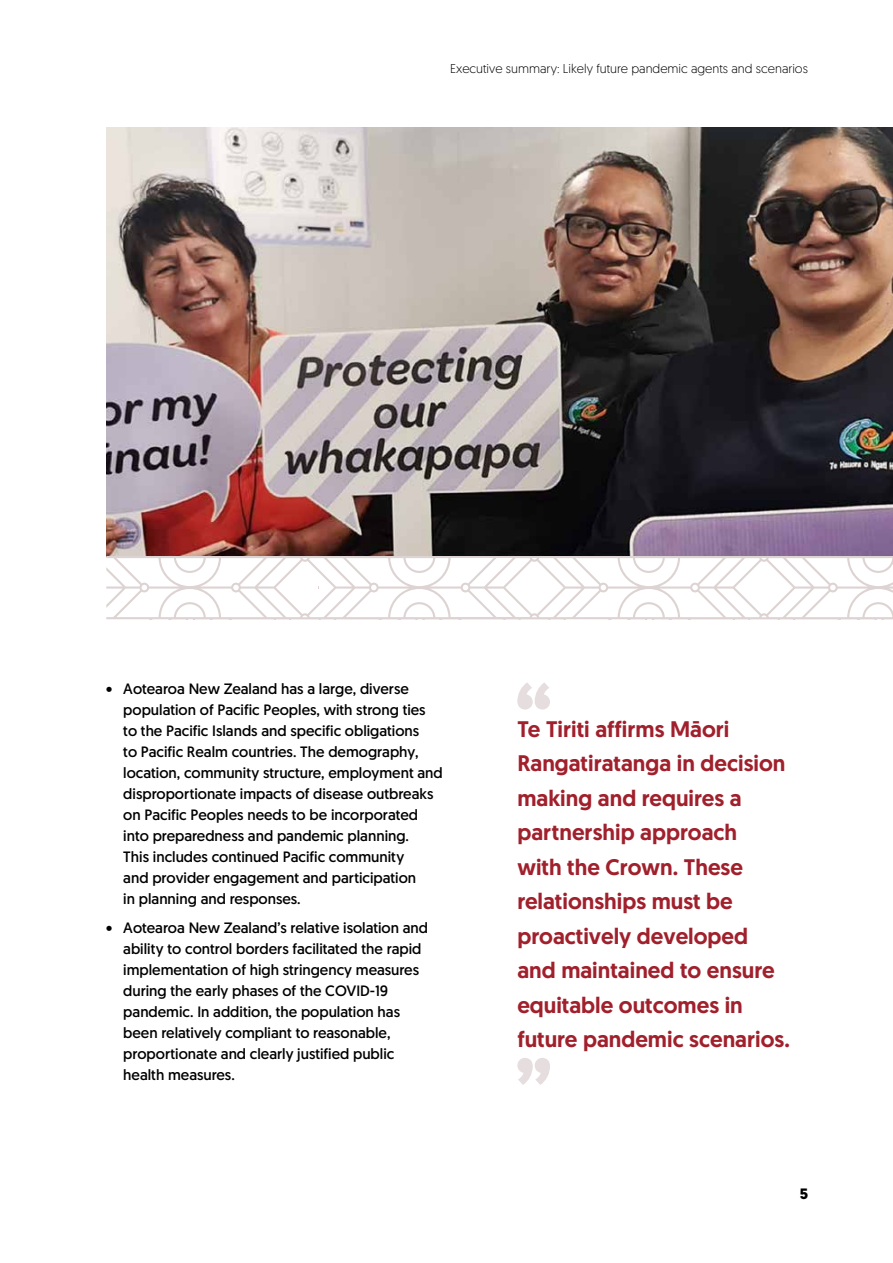
<style>
.page{position:relative;width:893px;height:1263px;background:#fff}
.page>*{position:absolute;margin:0;border:0;box-sizing:border-box;transform-origin:0 0}
.Pull_quote{font:500 22.5px/34.5px "Geomanist";color:#a0202c}
.t1{font:15px/21px "Geomanist";color:#000}
.t2{font:700 15px "Geomanist";color:#000}
.t3{font:300 12.75px "Geomanist";color:#000}
</style>
<div class="page">
<svg style="left:517px;top:682px;width:33px;height:27px"></svg>
<svg style="left:517px;top:1058px;width:33px;height:27px"></svg>
<img style="left:106px;top:128px;width:787px;height:428px">
<svg style="left:106px;top:556px;width:787px;height:63px"></svg>
<p class="t3" style="left:450px;top:61px;width:359px">Executive summary: Likely future pandemic agents and scenarios</p>
<p class="t1" style="left:123px;top:678px;width:321px;text-indent:-17px">• Aotearoa New Zealand has a large, diverse population of Pacific Peoples, with strong ties to the Pacific Islands and specific obligations<br>to Pacific Realm countries. The demography, location, community structure, employment and disproportionate impacts of disease outbreaks on Pacific Peoples needs to be incorporated into preparedness and pandemic planning.<br>This includes continued Pacific community<br>and provider engagement and participation<br>in planning and responses.</p>
<p class="t1" style="left:123px;top:917px;width:306px;text-indent:-17px">• Aotearoa New Zealand’s relative isolation and ability to control borders facilitated the rapid implementation of high stringency measures during the early phases of the COVID-19 pandemic. In addition, the population has been relatively compliant to reasonable, proportionate and clearly justified public health measures.</p>
<p class="Pull_quote" style="left:517px;top:711px;width:274px">Te Tiriti affirms Māori<br>Rangatiratanga in decision making and requires a partnership approach<br>with the Crown. These relationships must be proactively developed and maintained to ensure equitable outcomes in future pandemic scenarios.</p>
<p class="t2" style="left:800px;top:1184px;width:10px">5</p>
</div>
